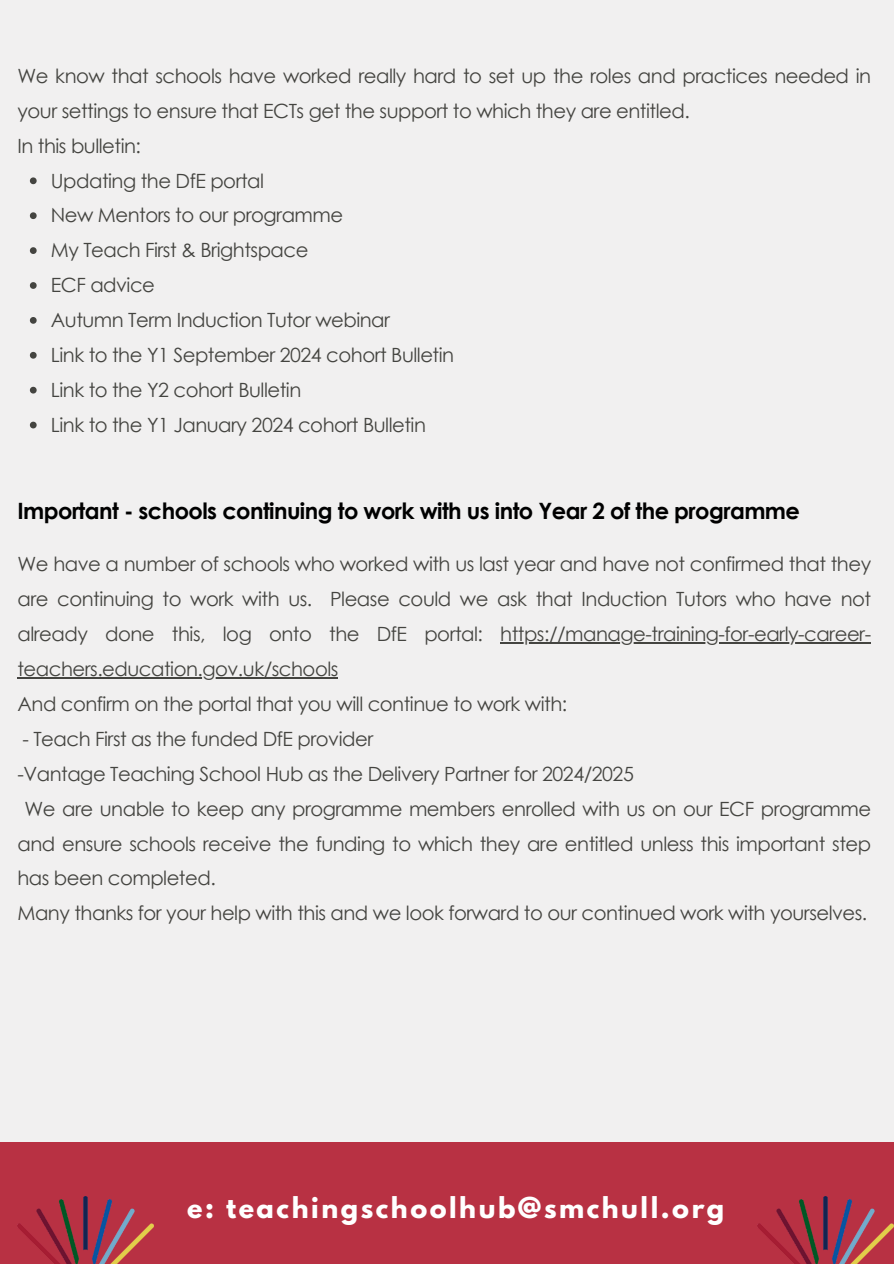
<style>
.page{position:relative;width:894px;height:1264px;background:#fff}
.page>*{position:absolute;margin:0;border:0;box-sizing:border-box;transform-origin:0 0}
.t1{font:700 25.5px "League Spartan";letter-spacing:.1em;color:#fff}
.t2{font:700 22.5px "Century Gothic";letter-spacing:-.025em;color:#000}
.t3{font:19.65px/34.8px "Century Gothic";letter-spacing:-.025em;color:#444440}
</style>
<div class="page">
<div style="left:0;top:0;width:893px;height:1263px;background:#f1f0f0"></div>
<svg style="left:30px;top:177px;width:7px;height:7px"></svg>
<svg style="left:30px;top:212px;width:7px;height:7px"></svg>
<svg style="left:30px;top:247px;width:7px;height:7px"></svg>
<svg style="left:30px;top:282px;width:7px;height:7px"></svg>
<svg style="left:30px;top:317px;width:7px;height:7px"></svg>
<svg style="left:30px;top:352px;width:7px;height:6px"></svg>
<svg style="left:30px;top:387px;width:7px;height:6px"></svg>
<svg style="left:30px;top:421px;width:7px;height:7px"></svg>
<hr style="left:500px;top:642px;width:370px;height:1px;background:#444440">
<hr style="left:17px;top:677px;width:321px;height:1px;background:#444440">
<div style="left:0;top:1141px;width:893px;height:122px;background:#b83143"></div>
<img style="left:757px;top:1196px;width:136px;height:67px">
<img style="left:17px;top:1196px;width:137px;height:67px">
<p class="t3" style="left:17px;top:58px;width:854px">We know that schools have worked really hard to set up the roles and practices needed in your settings to ensure that ECTs get the support to which they are entitled.</p>
<p class="t3" style="left:17px;top:127px;width:125px">In this bulletin:</p>
<p class="t3" style="left:51px;top:162px;width:215px">Updating the DfE portal</p>
<p class="t3" style="left:51px;top:197px;width:294px">New Mentors to our programme</p>
<p class="t3" style="left:51px;top:232px;width:259px">My Teach First &amp; Brightspace</p>
<p class="t3" style="left:51px;top:267px;width:106px">ECF advice</p>
<p class="t3" style="left:51px;top:302px;width:340px">Autumn Term Induction Tutor webinar</p>
<p class="t3" style="left:51px;top:337px;width:404px">Link to the Y1 September 2024 cohort Bulletin</p>
<p class="t3" style="left:51px;top:372px;width:252px">Link to the Y2 cohort Bulletin</p>
<p class="t3" style="left:51px;top:406px;width:376px">Link to the Y1 January 2024 cohort Bulletin</p>
<p class="t2" style="left:17px;top:497px;width:783px">Important - schools continuing to work with us into Year 2 of the programme</p>
<p class="t3" style="left:17px;top:546px;width:854px;text-align:justify">We have a number of schools who worked with us last year and have not confirmed that they are continuing to work with us. Please could we ask that Induction Tutors who have not already done this, log onto the DfE portal:</p>
<p class="t3" style="left:500px;top:616px;width:372px">https://manage-training-for-early-career-</p>
<p class="t3" style="left:17px;top:651px;width:551px">teachers.education.gov.uk/schools<br>And confirm on the portal that you will continue to work with:</p>
<p class="t3" style="left:17px;top:720px;width:617px">- Teach First as the funded DfE provider<br>-Vantage Teaching School Hub as the Delivery Partner for 2024/2025</p>
<p class="t3" style="left:17px;top:790px;width:854px;text-indent:7px">We are unable to keep any programme members enrolled with us on our ECF programme and ensure schools receive the funding to which they are entitled unless this important step has been completed.<br>Many thanks for your help with this and we look forward to our continued work with yourselves.</p>
<p class="t1" style="left:187px;top:1195px;width:538px">e: teachingschoolhub@smchull.org</p>
</div>
